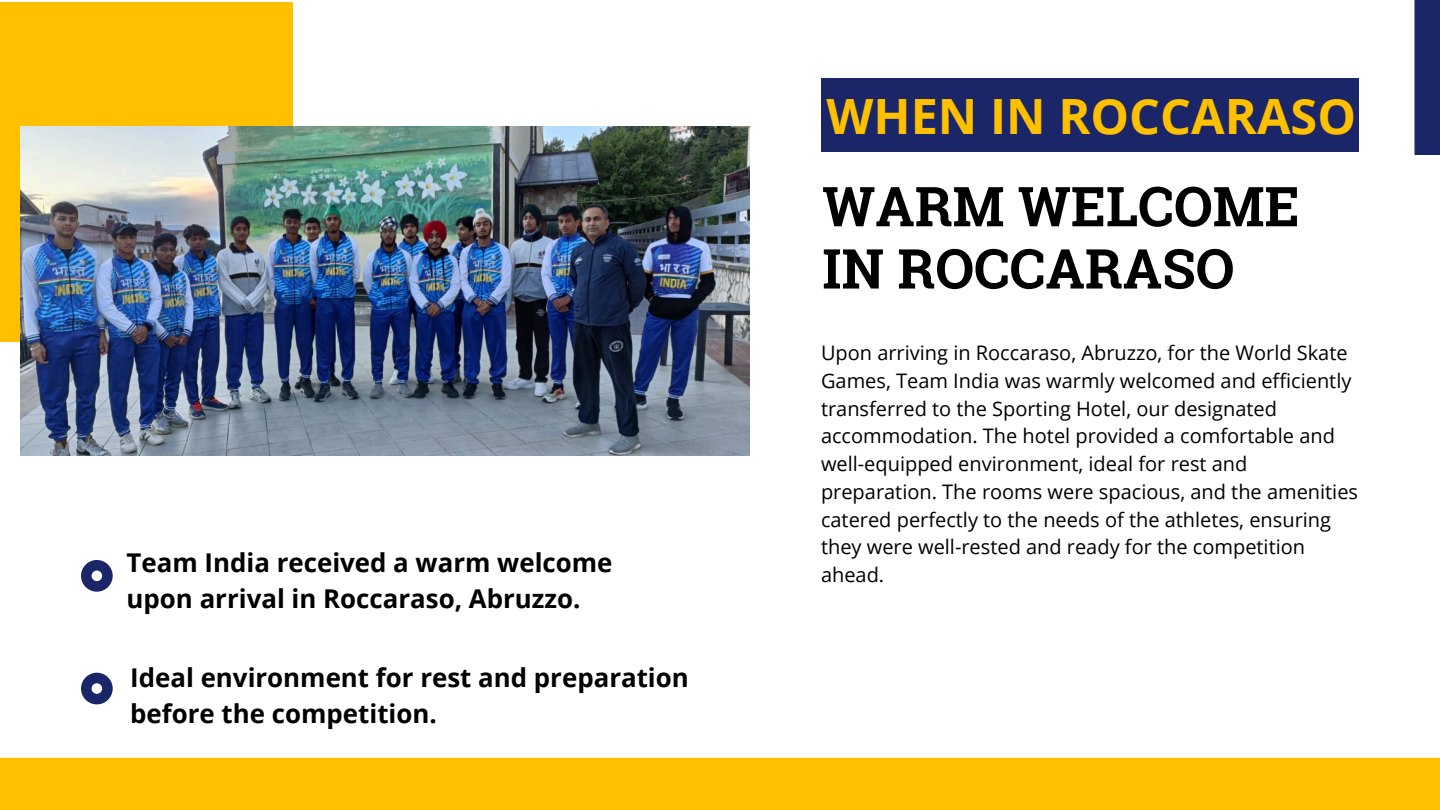
<style>
.page{position:relative;width:1440px;height:810px;background:#fff}
.page>*{position:absolute;margin:0;border:0;box-sizing:border-box;transform-origin:0 0}
.t1{font:700 55px/62.2px "Roboto Slab";color:#000}
.t2{font:700 48.7px "Open Sans";color:#ffc000}
.t3{font:700 25.9px/36px "Open Sans";color:#000}
.t4{font:20px/27.8px "Open Sans";color:#000}
</style>
<div class="page">
<div style="left:0;top:2px;width:293px;height:340px;background:#ffc000"></div>
<div style="left:821px;top:79px;width:538px;height:73px;background:#1b2668"></div>
<div style="left:0;top:758px;width:1440px;height:52px;background:#ffc000"></div>
<svg style="left:81px;top:560px;width:31px;height:31px"></svg>
<div style="left:1414px;top:0;width:26px;height:155px;background:#1b2668"></div>
<svg style="left:81px;top:673px;width:31px;height:31px"></svg>
<img style="left:20px;top:127px;width:730px;height:328px">
<h3 class="t3" style="left:127px;top:544px;width:487px">Team India received a warm welcome upon arrival in Roccaraso, Abruzzo.</h3>
<h2 class="t3" style="left:130px;top:659px;width:560px">Ideal environment for rest and preparation before the competition.</h2>
<p class="t2" style="left:826px;top:82px;width:531px">WHEN IN ROCCARASO</p>
<p class="t1" style="left:822px;top:174px;width:479px">WARM WELCOME<br>IN ROCCARASO</p>
<p class="t4" style="left:821px;top:338px;width:539px">Upon arriving in Roccaraso, Abruzzo, for the World Skate Games, Team India was warmly welcomed and efficiently transferred to the Sporting Hotel, our designated accommodation. The hotel provided a comfortable and well-equipped environment, ideal for rest and preparation. The rooms were spacious, and the amenities catered perfectly to the needs of the athletes, ensuring they were well-rested and ready for the competition ahead.</p>
</div>
